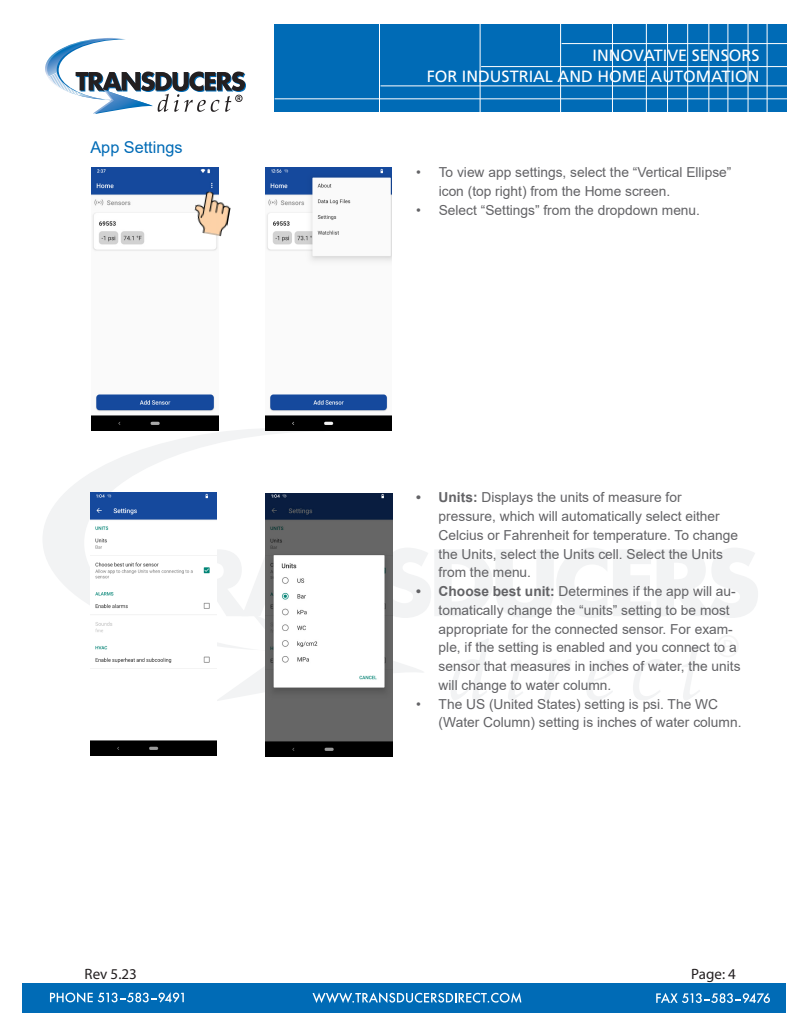
<style>
.page{position:relative;width:810px;height:1035px;background:#fff}
.page>*{position:absolute;margin:0;border:0;box-sizing:border-box;transform-origin:0 0}
.t1{font:50px "Myriad";color:#231f20}
.t2{font:16.25px/21.2px "Frutiger LT Std";color:#fff;text-align:right}
.t3{font:16.25px "Arial";color:#006bb6}
.t4{font:15px "Myriad Pro";color:#231f20}
.t5{font:13.75px/18.8px "Arial";color:#636366}
.s1{font-weight:700}
</style>
<div class="page">
<svg style="left:45px;top:38px;width:201px;height:76px"></svg>
<div style="left:274px;top:25px;width:512px;height:87px;background:#006bb6"></div>
<hr style="left:275px;top:99px;width:513px;height:1px;background:#fff">
<hr style="left:381px;top:86px;width:407px;height:1px;background:#fff">
<hr style="left:481px;top:66px;width:307px;height:1px;background:#fff">
<hr style="left:562px;top:43px;width:226px;height:1px;background:#fff">
<hr style="left:767px;top:22px;width:1px;height:104px;background:#fff">
<hr style="left:748px;top:22px;width:1px;height:104px;background:#fff">
<hr style="left:728px;top:22px;width:1px;height:104px;background:#fff">
<hr style="left:709px;top:22px;width:1px;height:104px;background:#fff">
<hr style="left:687px;top:22px;width:1px;height:104px;background:#fff">
<hr style="left:667px;top:22px;width:1px;height:104px;background:#fff">
<hr style="left:646px;top:22px;width:1px;height:104px;background:#fff">
<hr style="left:612px;top:22px;width:1px;height:107px;background:#fff">
<hr style="left:560px;top:22px;width:1px;height:105px;background:#fff">
<hr style="left:480px;top:22px;width:1px;height:108px;background:#fff">
<hr style="left:379px;top:22px;width:1px;height:109px;background:#fff">
<div style="left:23px;top:983px;width:763px;height:29px;background:#006bb6"></div>
<svg style="left:50px;top:992px;width:134px;height:11px"></svg>
<svg style="left:313px;top:992px;width:208px;height:11px"></svg>
<svg style="left:656px;top:993px;width:114px;height:10px"></svg>
<svg style="left:458px;top:548px;width:149px;height:70px"></svg>
<svg style="left:613px;top:550px;width:38px;height:66px"></svg>
<svg style="left:657px;top:548px;width:101px;height:70px"></svg>
<svg style="left:43px;top:428px;width:415px;height:274px"></svg>
<svg style="left:451px;top:638px;width:38px;height:62px"></svg>
<svg style="left:507px;top:640px;width:18px;height:60px"></svg>
<svg style="left:542px;top:659px;width:29px;height:41px"></svg>
<svg style="left:587px;top:660px;width:29px;height:40px"></svg>
<svg style="left:633px;top:659px;width:30px;height:41px"></svg>
<svg style="left:682px;top:646px;width:22px;height:54px"></svg>
<img style="left:91px;top:167px;width:127px;height:264px">
<img style="left:265px;top:167px;width:127px;height:264px">
<img style="left:90px;top:492px;width:127px;height:264px">
<img style="left:191px;top:190px;width:40px;height:47px">
<img style="left:265px;top:493px;width:127px;height:263px">
<p class="t3" style="left:90px;top:136px;width:94px">App Settings</p>
<p class="t2" style="left:427px;top:45px;width:334px">INNOVATIVE SENSORS<br>FOR INDUSTRIAL AND HOME AUTOMATION</p>
<p class="t5" style="left:439px;top:163px;width:294px;text-indent:-22px">• To view app settings, select the “Vertical Ellipse” icon (top right) from the Home screen.</p>
<p class="t5" style="left:416px;top:201px;width:285px">• Select “Settings” from the dropdown menu.</p>
<p class="t5" style="left:439px;top:488px;width:301px;text-indent:-22px"><span class="s1">• Units:</span> Displays the units of measure for pressure, which will automatically select either Celcius or Fahrenheit for temperature. To change the Units, select the Units cell. Select the Units from the menu.</p>
<p class="t5" style="left:439px;top:582px;width:303px;text-indent:-22px"><span class="s1">• Choose best unit:</span> Determines if the app will au&shy;tomatically change the “units” setting to be most appropriate for the connected sensor. For exam&shy;ple, if the setting is enabled and you connect to a sensor that measures in inches of water, the units will change to water column.</p>
<p class="t5" style="left:439px;top:694px;width:304px;text-indent:-22px">• The US (United States) setting is psi. The WC (Water Column) setting is inches of water column.</p>
<h1 class="t1" style="left:716px;top:627px;width:27px">®</h1>
<p class="t4" style="left:85px;top:964px;width:54px">Rev 5.23</p>
<p class="t4" style="left:691px;top:964px;width:46px">Page: 4</p>
</div>
